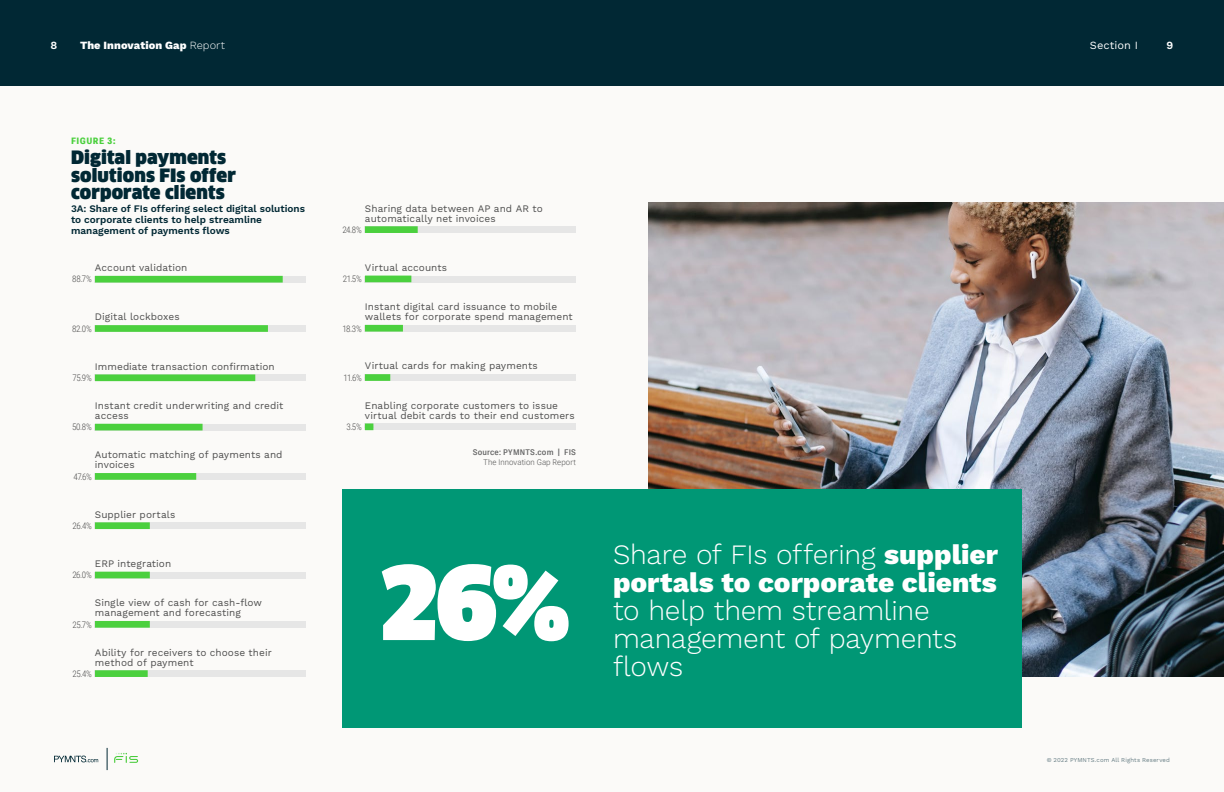
<style>
.page{position:relative;width:1224px;height:792px;background:#fff}
.page>*{position:absolute;margin:0;border:0;box-sizing:border-box;transform-origin:0 0}
.t1{font:900 100px "Clan Pro";color:#fff}
.t2{font:800 28px/28px "Work Sans";color:#fff}
.t3{font:300 28px/28px "Work Sans";letter-spacing:-.01em;color:#fff}
.t4{font:900 18px/17.6px "Clan Pro";letter-spacing:.005em;color:#012834}
.t5{font:800 11px "Work Sans";letter-spacing:.005em;color:#fff}
.t6{font:11px "Work Sans";letter-spacing:.005em;color:#fff}
.t7{font:600 11px "Work Sans";color:#fff}
.t8{font:10px/10px "Work Sans";letter-spacing:.005em;color:#4d4d4d}
.t9{font:600 10px/11px "Work Sans";color:#012834}
.t10{font:300 9px "Roboto Condensed";letter-spacing:-.045em;color:#4d4d4d}
.t11{font:9px "Roboto Flex";letter-spacing:.065em;color:#4bd03e}
.t12{font:8px/9.6px "Roboto Flex";letter-spacing:.015em;color:#666;text-align:right}
.t13{font:6px "Work Sans";letter-spacing:.02em;color:#677e85}
.s1{font-weight:300}
.s2{font-family:"Gotham";font-weight:700}
</style>
<div class="page">
<div style="left:612px;top:86px;width:612px;height:706px;background:#fbfaf8"></div>
<div style="left:612px;top:0;width:612px;height:86px;background:#012834"></div>
<div style="left:0;top:0;width:612px;height:86px;background:#012834"></div>
<div style="left:0;top:86px;width:612px;height:706px;background:#fbfaf8"></div>
<svg style="left:54px;top:756px;width:44px;height:6px"></svg>
<svg style="left:107px;top:748px;width:1px;height:22px"></svg>
<svg style="left:114px;top:753px;width:24px;height:10px"></svg>
<img style="left:648px;top:203px;width:576px;height:474px">
<div style="left:342px;top:490px;width:680px;height:238px;background:#009775"></div>
<div style="left:95px;top:276px;width:211px;height:7px;background:#e6e6e6"></div>
<div style="left:95px;top:276px;width:188px;height:7px;background:#4bd03e"></div>
<div style="left:365px;top:276px;width:211px;height:6px;background:#e6e6e6"></div>
<div style="left:365px;top:276px;width:46px;height:6px;background:#4bd03e"></div>
<div style="left:95px;top:375px;width:211px;height:6px;background:#e6e6e6"></div>
<div style="left:95px;top:374px;width:160px;height:7px;background:#4bd03e"></div>
<div style="left:365px;top:374px;width:211px;height:7px;background:#e6e6e6"></div>
<div style="left:365px;top:374px;width:25px;height:7px;background:#4bd03e"></div>
<div style="left:95px;top:473px;width:211px;height:7px;background:#e6e6e6"></div>
<div style="left:95px;top:473px;width:101px;height:7px;background:#4bd03e"></div>
<div style="left:95px;top:572px;width:211px;height:6px;background:#e6e6e6"></div>
<div style="left:95px;top:572px;width:55px;height:6px;background:#4bd03e"></div>
<div style="left:95px;top:325px;width:211px;height:7px;background:#e6e6e6"></div>
<div style="left:95px;top:325px;width:173px;height:7px;background:#4bd03e"></div>
<div style="left:365px;top:325px;width:211px;height:7px;background:#e6e6e6"></div>
<div style="left:365px;top:325px;width:38px;height:7px;background:#4bd03e"></div>
<div style="left:95px;top:424px;width:211px;height:6px;background:#e6e6e6"></div>
<div style="left:95px;top:424px;width:108px;height:6px;background:#4bd03e"></div>
<div style="left:365px;top:424px;width:211px;height:6px;background:#e6e6e6"></div>
<div style="left:365px;top:423px;width:8px;height:7px;background:#4bd03e"></div>
<div style="left:95px;top:523px;width:211px;height:6px;background:#e6e6e6"></div>
<div style="left:95px;top:522px;width:55px;height:7px;background:#4bd03e"></div>
<div style="left:95px;top:670px;width:211px;height:7px;background:#e6e6e6"></div>
<div style="left:95px;top:670px;width:53px;height:7px;background:#4bd03e"></div>
<div style="left:365px;top:226px;width:211px;height:7px;background:#e6e6e6"></div>
<div style="left:365px;top:226px;width:53px;height:7px;background:#4bd03e"></div>
<div style="left:95px;top:621px;width:211px;height:7px;background:#e6e6e6"></div>
<div style="left:95px;top:621px;width:55px;height:7px;background:#4bd03e"></div>
<p class="t7" style="left:51px;top:38px;width:8px">8</p>
<p class="t5" style="left:80px;top:39px;width:146px">The Innovation Gap <span class="s1">Report</span></p>
<p class="t6" style="left:1090px;top:38px;width:50px">Section I</p>
<p class="t7" style="left:1167px;top:38px;width:8px">9</p>
<p class="t11" style="left:71px;top:134px;width:46px">FIGURE 3:</p>
<h3 class="t4" style="left:71px;top:149px;width:167px">Digital payments solutions FIs offer corporate clients</h3>
<p class="t9" style="left:71px;top:204px;width:236px">3A: Share of FIs offering select digital solutions to corporate clients to help streamline management of payments flows</p>
<p class="t10" style="left:72px;top:273px;width:21px">88.7%</p>
<p class="t8" style="left:95px;top:263px;width:94px">Account validation</p>
<p class="t8" style="left:95px;top:312px;width:86px">Digital lockboxes</p>
<p class="t10" style="left:72px;top:322px;width:21px">82.0%</p>
<p class="t8" style="left:95px;top:362px;width:181px">Immediate transaction confirmation</p>
<p class="t10" style="left:73px;top:372px;width:21px">75.9%</p>
<p class="t8" style="left:95px;top:401px;width:190px">Instant credit underwriting and credit access</p>
<p class="t10" style="left:72px;top:421px;width:21px">50.8%</p>
<p class="t8" style="left:95px;top:450px;width:189px">Automatic matching of payments and invoices</p>
<p class="t10" style="left:73px;top:470px;width:20px">47.6%</p>
<p class="t8" style="left:95px;top:510px;width:82px">Supplier portals</p>
<p class="t10" style="left:73px;top:519px;width:21px">26.4%</p>
<p class="t8" style="left:95px;top:559px;width:78px">ERP integration</p>
<p class="t10" style="left:72px;top:569px;width:21px">26.0%</p>
<p class="t8" style="left:95px;top:598px;width:169px">Single view of cash for cash-flow management and forecasting</p>
<p class="t10" style="left:73px;top:618px;width:21px">25.7%</p>
<p class="t8" style="left:95px;top:648px;width:178px">Ability for receivers to choose their method of payment</p>
<p class="t10" style="left:73px;top:667px;width:21px">25.4%</p>
<p class="t8" style="left:365px;top:204px;width:179px">Sharing data between AP and AR to automatically net invoices</p>
<p class="t10" style="left:342px;top:223px;width:21px">24.8%</p>
<p class="t8" style="left:365px;top:263px;width:84px">Virtual accounts</p>
<p class="t10" style="left:343px;top:273px;width:20px">21.5%</p>
<p class="t8" style="left:365px;top:302px;width:209px">Instant digital card issuance to mobile wallets for corporate spend management</p>
<p class="t10" style="left:343px;top:322px;width:21px">18.3%</p>
<p class="t8" style="left:365px;top:362px;width:174px">Virtual cards for making payments</p>
<p class="t10" style="left:344px;top:371px;width:20px">11.6%</p>
<p class="t8" style="left:365px;top:401px;width:211px">Enabling corporate customers to issue virtual debit cards to their end customers</p>
<p class="t10" style="left:346px;top:421px;width:17px">3.5%</p>
<p class="t12" style="left:473px;top:447px;width:105px">Source: PYMNTS.com <span class="s2">|</span> FIS<br>The Innovation Gap Report</p>
<h1 class="t1" style="left:377px;top:545px;width:194px">26%</h1>
<h2 class="t2" style="left:613px;top:542px;width:387px"><span class="s1">Share of FIs offering</span> supplier portals to corporate clients</h2>
<h2 class="t3" style="left:613px;top:597px;width:346px">to help them streamline management of payments flows</h2>
<p class="t13" style="left:1047px;top:756px;width:125px">© 2022 PYMNTS.com All Rights Reserved</p>
</div>
